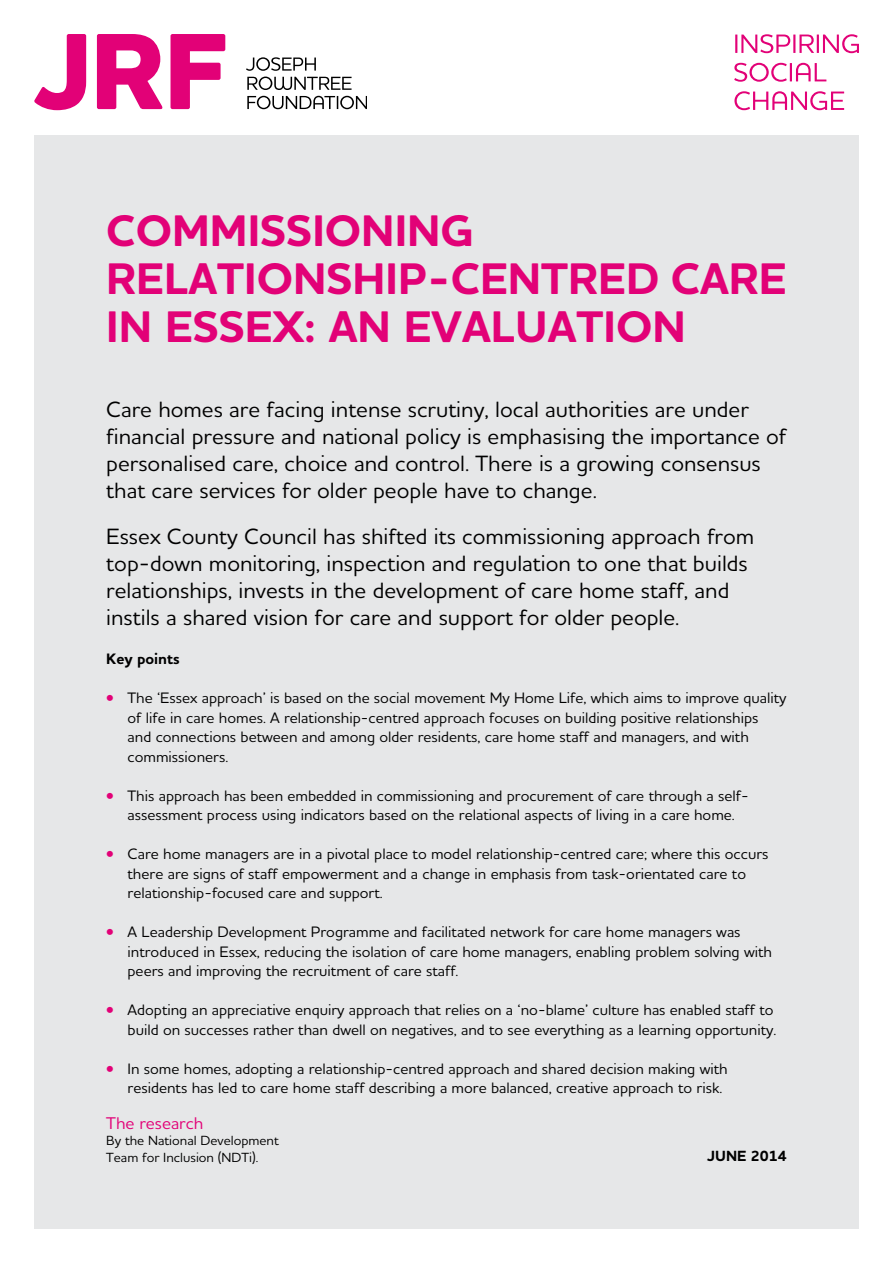
<style>
.page{position:relative;width:893px;height:1263px;background:#fff}
.page>*{position:absolute;margin:0;border:0;box-sizing:border-box;transform-origin:0 0}
.t1{font:700 45px/48px "Houschka Alt Pro";color:#e20177}
.t2{font:500 22.5px/27px "Houschka Alt Pro";color:#000}
.t3{font:500 17.25px "Houschka Alt Pro";color:#e20177}
.t4{font:500 15.3px/19.5px "Houschka Alt Pro";color:#000}
.t5{font:700 15.3px "Houschka Alt Pro";color:#000}
.t6{font:700 15px "Houschka Alt Pro";color:#000}
.t7{font:500 13.5px/16.5px "Houschka Alt Pro";color:#000}
.s1{font-weight:700;font-size:15px;color:#e20177}
</style>
<div class="page">
<div style="left:34px;top:136px;width:825px;height:1093px;background:#e6e7e8"></div>
<svg style="left:34px;top:34px;width:52px;height:76px"></svg>
<svg style="left:97px;top:34px;width:66px;height:75px"></svg>
<svg style="left:171px;top:34px;width:54px;height:75px"></svg>
<svg style="left:246px;top:57px;width:70px;height:14px"></svg>
<svg style="left:247px;top:77px;width:105px;height:13px"></svg>
<svg style="left:247px;top:96px;width:120px;height:13px"></svg>
<svg style="left:735px;top:34px;width:124px;height:19px"></svg>
<svg style="left:734px;top:63px;width:92px;height:19px"></svg>
<svg style="left:734px;top:91px;width:110px;height:19px"></svg>
<h1 class="t1" style="left:106px;top:207px;width:682px">COMMISSIONING<br>RELATIONSHIP-CENTRED CARE<br>IN ESSEX: AN EVALUATION</h1>
<p class="t2" style="left:106px;top:395px;width:682px">Care homes are facing intense scrutiny, local authorities are under financial pressure and national policy is emphasising the importance of personalised care, choice and control. There is a growing consensus that care services for older people have to change.</p>
<p class="t2" style="left:106px;top:522px;width:649px">Essex County Council has shifted its commissioning approach from top-down monitoring, inspection and regulation to one that builds relationships, invests in the development of care home staff, and instils a shared vision for care and support for older people.</p>
<p class="t5" style="left:106px;top:649px;width:75px">KEY POINTS</p>
<p class="t4" style="left:128px;top:688px;width:660px;text-indent:-21px"><span class="s1">•</span> The ‘Essex approach’ is based on the social movement My Home Life, which aims to improve quality of life in care homes. A relationship-centred approach focuses on building positive relationships<br>and connections between and among older residents, care home staff and managers, and with commissioners.</p>
<p class="t4" style="left:106px;top:785px;width:644px;text-align:center"><span class="s1">•</span> This approach has been embedded in commissioning and procurement of care through a self&shy;assessment process using indicators based on the relational aspects of living in a care home.</p>
<p class="t4" style="left:128px;top:844px;width:642px;text-indent:-21px"><span class="s1">•</span> Care home managers are in a pivotal place to model relationship-centred care; where this occurs there are signs of staff empowerment and a change in emphasis from task-orientated care to relationship-focused care and support.</p>
<p class="t4" style="left:128px;top:922px;width:646px;text-indent:-21px"><span class="s1">•</span> A Leadership Development Programme and facilitated network for care home managers was introduced in Essex, reducing the isolation of care home managers, enabling problem solving with peers and improving the recruitment of care staff.</p>
<p class="t4" style="left:106px;top:1000px;width:671px;text-align:right"><span class="s1">•</span> Adopting an appreciative enquiry approach that relies on a ‘no-blame’ culture has enabled staff to build on successes rather than dwell on negatives, and to see everything as a learning opportunity.</p>
<p class="t4" style="left:128px;top:1058px;width:602px;text-indent:-21px"><span class="s1">•</span> In some homes, adopting a relationship-centred approach and shared decision making with residents has led to care home staff describing a more balanced, creative approach to risk.</p>
<p class="t3" style="left:106px;top:1112px;width:99px">The research</p>
<p class="t7" style="left:106px;top:1132px;width:174px">By the National Development<br>Team for Inclusion (NDTi).</p>
<p class="t6" style="left:707px;top:1146px;width:19px">JUNE</p>
<p class="t6" style="left:751px;top:1146px;width:38px">2014</p>
</div>
